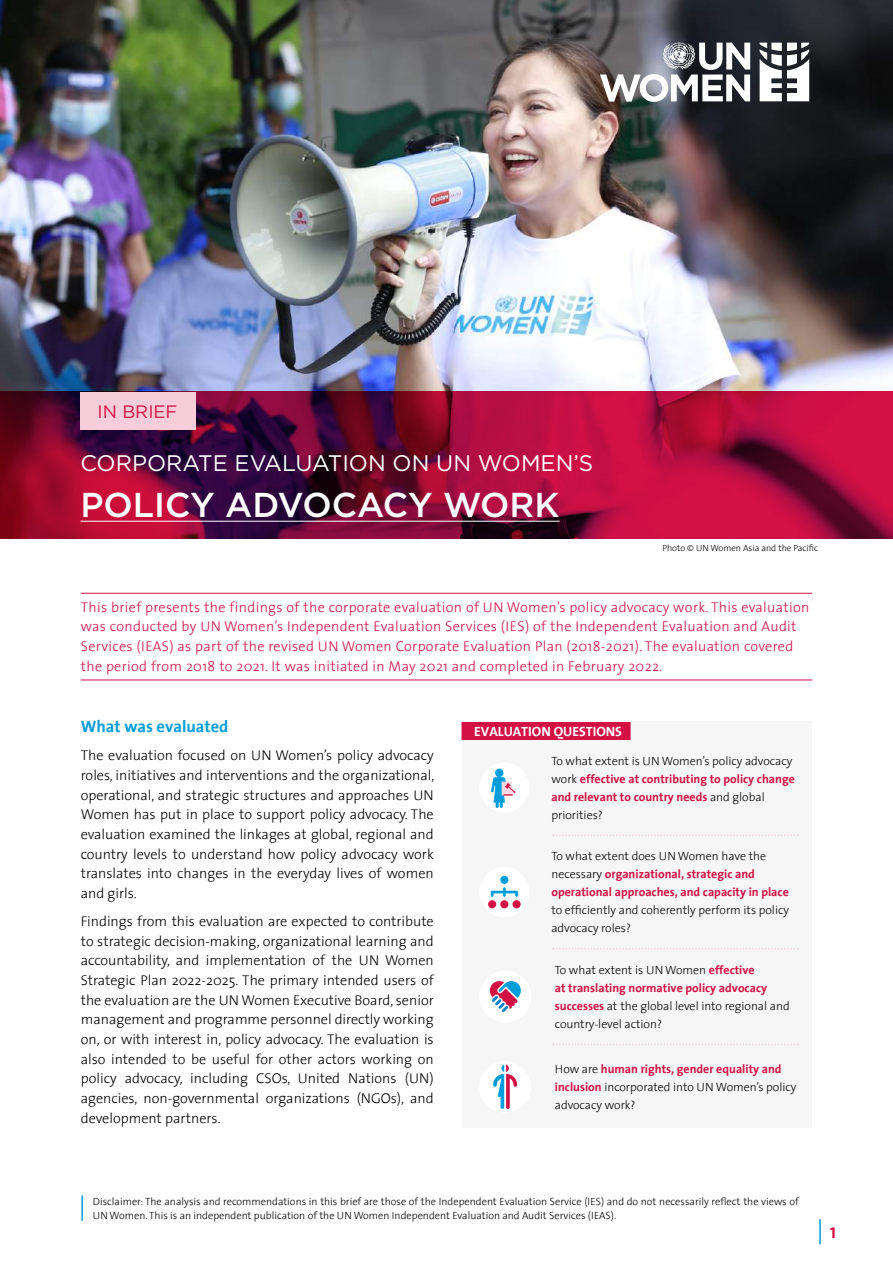
<style>
.page{position:relative;width:893px;height:1263px;background:#fff}
.page>*{position:absolute;margin:0;border:0;box-sizing:border-box;transform-origin:0 0}
.t1{font:500 34.5px "Gotham";color:#fff}
.t2{font:22.5px "Gotham";color:#fff}
.t3{font:18px "Gotham";color:#d31245}
.t4{font:700 16.5px "The Sans";color:#009ddc}
.t5{font:700 15px "Gotham";color:#d31145}
.t6{font:300 14.25px/19.6px "The Sans";color:#000;text-align:justify}
.t7{font:300 14.25px/19.6px "The Sans";letter-spacing:.025em;color:#d31145}
.t8{font:700 13.5px "The Sans";color:#fff}
.t9{font:300 12px/18px "The Sans";color:#000}
.t10{font:700 12px/18px "The Sans";color:#d31145}
.t11{font:300 10.5px/13.5px "The Sans";color:#000}
.t12{font:300 9px "The Sans";color:#000}
.s1{font-weight:300;color:#000}
.s2{font-weight:700;color:#d31145}
</style>
<div class="page">
<hr style="left:819px;top:1219px;width:2px;height:25px;background:#009ddc">
<img style="left:0;top:0;width:893px;height:391px">
<svg style="left:0;top:391px;width:893px;height:148px;background:#8c0b37"></svg>
<hr style="left:81px;top:593px;width:731px;height:1px;background:#d31145">
<hr style="left:81px;top:680px;width:731px;height:1px;background:#d31145">
<hr style="left:80px;top:521px;width:480px;height:1px;background:#fff">
<div style="left:80px;top:392px;width:116px;height:37px;background:#f6cdd8"></div>
<svg style="left:600px;top:42px;width:150px;height:60px"></svg>
<svg style="left:760px;top:43px;width:49px;height:58px"></svg>
<hr style="left:81px;top:1195px;width:2px;height:26px;background:#009ddc">
<div style="left:463px;top:721px;width:349px;height:407px;background:#f6f6f6"></div>
<div style="left:461px;top:722px;width:170px;height:18px;background:#d31145"></div>
<svg style="left:553px;top:834px;width:245px;height:2px"></svg>
<svg style="left:553px;top:948px;width:245px;height:1px"></svg>
<svg style="left:553px;top:1043px;width:245px;height:2px"></svg>
<div style="left:479px;top:867px;width:51px;height:50px;background:#fff;border-radius:50%"></div>
<svg style="left:491px;top:887px;width:27px;height:10px"></svg>
<div style="left:488px;top:900px;width:8px;height:8px;background:#d31145;border-radius:50%"></div>
<div style="left:512px;top:900px;width:9px;height:8px;background:#d31145;border-radius:50%"></div>
<div style="left:500px;top:900px;width:8px;height:8px;background:#d31145;border-radius:50%"></div>
<div style="left:500px;top:876px;width:8px;height:8px;background:#009ddc;border-radius:50%"></div>
<div style="left:479px;top:1061px;width:52px;height:52px;background:#fff;border-radius:50%"></div>
<svg style="left:493px;top:1064px;width:24px;height:45px"></svg>
<div style="left:479px;top:970px;width:52px;height:53px;background:#fff;border-radius:50%"></div>
<svg style="left:490px;top:981px;width:31px;height:31px"></svg>
<div style="left:479px;top:762px;width:51px;height:51px;background:#fff;border-radius:50%"></div>
<svg style="left:491px;top:769px;width:25px;height:39px"></svg>
<p class="t3" style="left:97px;top:400px;width:81px">IN BRIEF</p>
<h2 class="t2" style="left:80px;top:449px;width:514px">CORPORATE EVALUATION ON UN WOMEN’S</h2>
<h1 class="t1" style="left:80px;top:482px;width:481px">POLICY ADVOCACY WORK</h1>
<p class="t12" style="left:662px;top:541px;width:157px">Photo © UN Women Asia and the Pacific</p>
<p class="t7" style="left:81px;top:596px;width:730px">This brief presents the findings of the corporate evaluation of UN Women’s policy advocacy work. This evaluation was conducted by UN Women’s Independent Evaluation Services (IES) of the Independent Evaluation and Audit Services (IEAS) as part of the revised UN Women Corporate Evaluation Plan (2018-2021). The evaluation covered the period from 2018 to 2021. It was initiated in May 2021 and completed in February 2022.</p>
<p class="t4" style="left:81px;top:713px;width:149px">What was evaluated</p>
<p class="t6" style="left:81px;top:745px;width:355px">The evaluation focused on UN Women’s policy advocacy roles, initiatives and interventions and the organizational, operational, and strategic structures and approaches UN Women has put in place to support policy advocacy. The evaluation examined the linkages at global, regional and country levels to understand how policy advocacy work translates into changes in the everyday lives of women and girls.</p>
<p class="t6" style="left:81px;top:911px;width:354px">Findings from this evaluation are expected to contribute to strategic decision-making, organizational learning and accountability, and implementation of the UN Women Strategic Plan 2022-2025. The primary intended users of the evaluation are the UN Women Executive Board, senior management and programme personnel directly working on, or with interest in, policy advocacy. The evaluation is also intended to be useful for other actors working on policy advocacy, including CSOs, United Nations (UN) agencies, non-governmental organizations (NGOs), and development partners.</p>
<p class="t8" style="left:474px;top:720px;width:149px">EVALUATION QUESTIONS</p>
<p class="t10" style="left:551px;top:751px;width:245px"><span class="s1">To what extent is UN Women’s policy advocacy work</span> effective at contributing to policy change and relevant to country needs <span class="s1">and global priorities?</span></p>
<p class="t10" style="left:551px;top:847px;width:239px"><span class="s1">To what extent does UN Women have the necessary</span> organizational, strategic and operational approaches, and capacity in place</p>
<p class="t9" style="left:551px;top:901px;width:239px">to efficiently and coherently perform its policy advocacy roles?</p>
<p class="t9" style="left:555px;top:960px;width:236px">To what extent is UN Women <span class="s2">effective<br>at translating normative policy advocacy successes</span> at the global level into regional and country-level action?</p>
<p class="t9" style="left:555px;top:1059px;width:243px">How are <span class="s2">human rights, gender equality and inclusion</span> incorporated into UN Women’s policy advocacy work?</p>
<p class="t11" style="left:93px;top:1194px;width:707px">Disclaimer: The analysis and recommendations in this brief are those of the Independent Evaluation Service (IES) and do not necessarily reflect the views of<br>UN Women. This is an independent publication of the UN Women Independent Evaluation and Audit Services (IEAS).</p>
<p class="t5" style="left:830px;top:1222px;width:8px">1</p>
</div>
